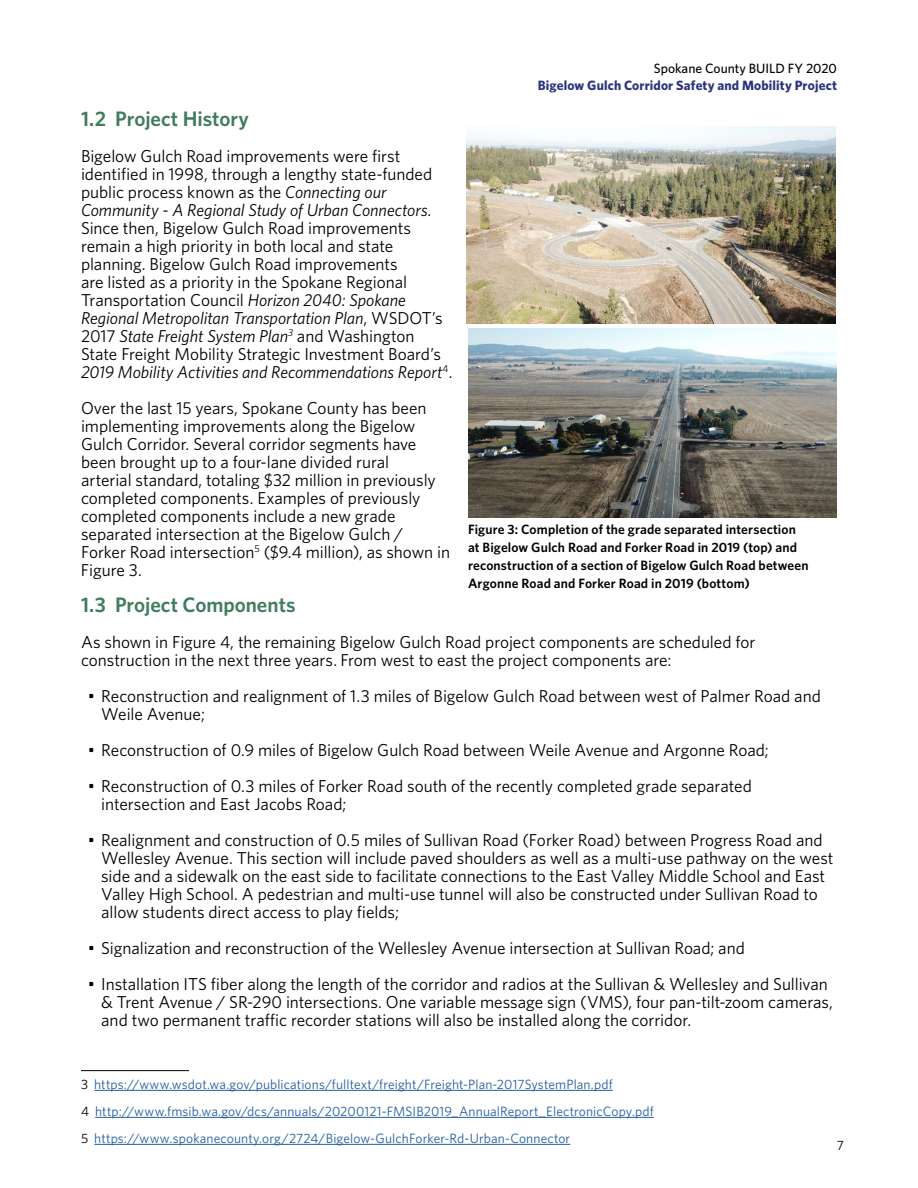
<style>
.page{position:relative;width:918px;height:1188px;background:#fff}
.page>*{position:absolute;margin:0;border:0;box-sizing:border-box;transform-origin:0 0}
.t1{font:600 21px "Whitney";color:#407c5e}
.t2{font:17.25px/18px "Whitney";letter-spacing:-.005em;color:#000}
.t3{font:13.5px/27px "Whitney";letter-spacing:.01em;color:#215e9e}
.t4{font:600 13.5px/18px "Whitney";letter-spacing:.01em;color:#000}
.t5{font:700 13.5px "Whitney";letter-spacing:.01em;color:#2c357c}
.t6{font:500 13.5px "Whitney";color:#000}
.t7{font:13.5px "Whitney";color:#000}
.s1{font-style:italic}
.s2{color:#000}
</style>
<div class="page">
<img style="left:467px;top:126px;width:369px;height:198px">
<hr style="left:81px;top:1070px;width:108px;height:1px;background:#000">
<hr style="left:94px;top:1090px;width:519px;height:1px;background:#215e9e">
<hr style="left:95px;top:1117px;width:559px;height:1px;background:#215e9e">
<hr style="left:94px;top:1144px;width:476px;height:1px;background:#215e9e">
<img style="left:468px;top:328px;width:369px;height:190px">
<p class="t6" style="left:654px;top:59px;width:185px">Spokane County BUILD FY 2020</p>
<p class="t5" style="left:538px;top:76px;width:301px">Bigelow Gulch Corridor Safety and Mobility Project</p>
<p class="t1" style="left:81px;top:105px;width:169px">1.2 Project History</p>
<p class="t2" style="left:81px;top:147px;width:373px">Bigelow Gulch Road improvements were first identified in 1998, through a lengthy state-funded public process known as the <span class="s1">Connecting our Community - A Regional Study of Urban Connectors</span>.<br>Since then, Bigelow Gulch Road improvements remain a high priority in both local and state planning. Bigelow Gulch Road improvements<br>are listed as a priority in the Spokane Regional Transportation Council <span class="s1">Horizon 2040: Spokane Regional Metropolitan Transportation Plan</span>, WSDOT’s 2017 <span class="s1">State Freight System Plan</span><sup>3</sup> and Washington State Freight Mobility Strategic Investment Board’s <span class="s1">2019 Mobility Activities and Recommendations Report</span><sup>4</sup>.</p>
<p class="t2" style="left:81px;top:399px;width:371px">Over the last 15 years, Spokane County has been implementing improvements along the Bigelow Gulch Corridor. Several corridor segments have been brought up to a four-lane divided rural<br>arterial standard, totaling $32 million in previously completed components. Examples of previously completed components include a new grade separated intersection at the Bigelow Gulch / Forker Road intersection<sup>5</sup> ($9.4 million), as shown in Figure 3.</p>
<p class="t1" style="left:81px;top:591px;width:216px">1.3 Project Components</p>
<p class="t2" style="left:81px;top:633px;width:676px">As shown in Figure 4, the remaining Bigelow Gulch Road project components are scheduled for construction in the next three years. From west to east the project components are:</p>
<p class="t2" style="left:101px;top:687px;width:721px;text-indent:-14px">• Reconstruction and realignment of 1.3 miles of Bigelow Gulch Road between west of Palmer Road and<br>Weile Avenue;</p>
<p class="t2" style="left:88px;top:741px;width:683px">• Reconstruction of 0.9 miles of Bigelow Gulch Road between Weile Avenue and Argonne Road;</p>
<p class="t2" style="left:101px;top:777px;width:652px;text-indent:-14px">• Reconstruction of 0.3 miles of Forker Road south of the recently completed grade separated intersection and East Jacobs Road;</p>
<p class="t2" style="left:101px;top:831px;width:734px;text-indent:-14px">• Realignment and construction of 0.5 miles of Sullivan Road (Forker Road) between Progress Road and Wellesley Avenue. This section will include paved shoulders as well as a multi-use pathway on the west side and a sidewalk on the east side to facilitate connections to the East Valley Middle School and East Valley High School. A pedestrian and multi-use tunnel will also be constructed under Sullivan Road to allow students direct access to play fields;</p>
<p class="t2" style="left:88px;top:939px;width:659px">• Signalization and reconstruction of the Wellesley Avenue intersection at Sullivan Road; and</p>
<p class="t2" style="left:101px;top:975px;width:733px;text-indent:-14px">• Installation ITS fiber along the length of the corridor and radios at the Sullivan &amp; Wellesley and Sullivan &amp; Trent Avenue / SR-290 intersections. One variable message sign (VMS), four pan-tilt-zoom cameras, and two permanent traffic recorder stations will also be installed along the corridor.</p>
<p class="t4" style="left:468px;top:520px;width:342px">Figure 3: Completion of the grade separated intersection at Bigelow Gulch Road and Forker Road in 2019 (top) and reconstruction of a section of Bigelow Gulch Road between Argonne Road and Forker Road in 2019 (bottom)</p>
<p class="t3" style="left:81px;top:1070px;width:574px"><span class="s2">3</span> https://www.wsdot.wa.gov/publications/fulltext/freight/Freight-Plan-2017SystemPlan.pdf<br><span class="s2">4</span> http://www.fmsib.wa.gov/dcs/annuals/20200121-FMSIB2019_AnnualReport_ElectronicCopy.pdf<br><span class="s2">5</span> https://www.spokanecounty.org/2724/Bigelow-GulchForker-Rd-Urban-Connector</p>
<p class="t7" style="left:837px;top:1136px;width:9px">7</p>
</div>
